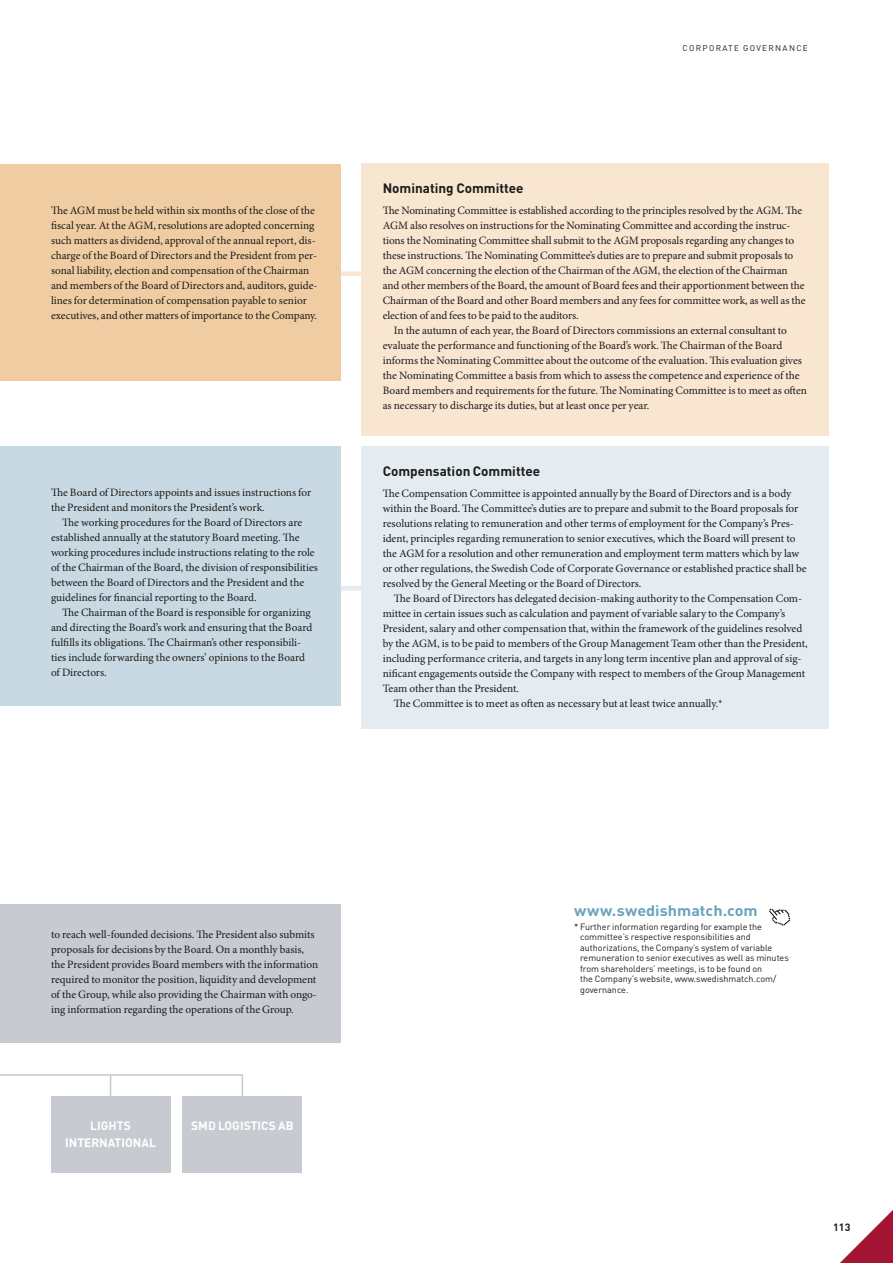
<style>
.page{position:relative;width:893px;height:1263px;background:#fff}
.page>*{position:absolute;margin:0;border:0;box-sizing:border-box;transform-origin:0 0}
.Länk{font:700 15px "DIN Pro";color:#69a4ba;scale:1.08 1}
.Rubrik_3__mellis{font:700 13.5px "DIN Pro";color:#1c1b1a}
.t1{font:700 12px "DIN Pro";color:#fff}
.Bröd_indrag_bolagsst{font:11.25px/15px "Minion Pro";letter-spacing:-.005em;color:#1c1b1a}
.Bröd_bolagsstyrning{font:11.25px/15px "Minion Pro";letter-spacing:-.005em;color:#1c1b1a}
.t2{font:700 10.5px "DIN Pro";color:#1c1b1a}
.Länktext{font:9px/10.5px "DIN Pro";color:#1c1b1a}
.t3{font:8.25px "DIN Pro";color:#1c1b1a}
</style>
<div class="page">
<div style="left:0;top:586px;width:388px;height:5px;background:#e4ecf1"></div>
<div style="left:0;top:271px;width:388px;height:5px;background:#f8e6d1"></div>
<svg style="left:0;top:1074px;width:243px;height:91px"></svg>
<div style="left:0;top:905px;width:340px;height:138px;background:#c8cad1"></div>
<div style="left:0;top:446px;width:340px;height:260px;background:#c8d9e3"></div>
<div style="left:361px;top:446px;width:468px;height:283px;background:#e4ecf1"></div>
<div style="left:361px;top:164px;width:468px;height:272px;background:#f8e6d1"></div>
<div style="left:0;top:164px;width:340px;height:217px;background:#f0cca2"></div>
<hr style="left:110px;top:1075px;width:1px;height:89px;background:#c8cad1">
<div style="left:51px;top:1096px;width:119px;height:76px;background:#c8cad1"></div>
<svg style="left:769px;top:908px;width:21px;height:18px"></svg>
<div style="left:183px;top:1096px;width:119px;height:76px;background:#c8cad1"></div>
<svg style="left:840px;top:1210px;width:53px;height:53px"></svg>
<p class="Bröd_bolagsstyrning" style="left:51px;top:203px;width:268px">The AGM must be held within six months of the close of the fiscal year. At the AGM, resolutions are adopted concerning such matters as dividend, approval of the annual report, dis&shy;charge of the Board of Directors and the President from per&shy;sonal liability, election and compensation of the Chairman and members of the Board of Directors and, auditors, guide&shy;lines for determination of compensation payable to senior executives, and other matters of importance to the Company.</p>
<p class="Bröd_bolagsstyrning" style="left:51px;top:486px;width:262px">The Board of Directors appoints and issues instructions for the President and monitors the President’s work.</p>
<p class="Bröd_indrag_bolagsst" style="left:51px;top:516px;width:268px;text-indent:11px">The working procedures for the Board of Directors are established annually at the statutory Board meeting. The working procedures include instructions relating to the role of the Chairman of the Board, the division of responsibilities between the Board of Directors and the President and the guidelines for financial reporting to the Board.</p>
<p class="Bröd_indrag_bolagsst" style="left:51px;top:606px;width:263px;text-indent:11px">The Chairman of the Board is responsible for organizing and directing the Board’s work and ensuring that the Board fulfills its obligations. The Chairman’s other responsibili&shy;ties include forwarding the owners’ opinions to the Board of Directors.</p>
<p class="t3" style="left:683px;top:42px;width:14px">Corporate</p>
<p class="t3" style="left:743px;top:42px;width:27px">governance</p>
<p class="Rubrik_3__mellis" style="left:383px;top:177px;width:142px">Nominating Committee</p>
<p class="Bröd_bolagsstyrning" style="left:383px;top:203px;width:424px">The Nominating Committee is established according to the principles resolved by the AGM. The AGM also resolves on instructions for the Nominating Committee and according the instruc&shy;tions the Nominating Committee shall submit to the AGM proposals regarding any changes to these instructions. The Nominating Committee’s duties are to prepare and submit proposals to the AGM concerning the election of the Chairman of the AGM, the election of the Chairman and other members of the Board, the amount of Board fees and their apportionment between the Chairman of the Board and other Board members and any fees for committee work, as well as the election of and fees to be paid to the auditors.</p>
<p class="Bröd_indrag_bolagsst" style="left:383px;top:323px;width:426px;text-indent:11px">In the autumn of each year, the Board of Directors commissions an external consultant to evaluate the performance and functioning of the Board’s work. The Chairman of the Board informs the Nominating Committee about the outcome of the evaluation. This evaluation gives the Nominating Committee a basis from which to assess the competence and experience of the Board members and requirements for the future. The Nominating Committee is to meet as often as necessary to discharge its duties, but at least once per year.</p>
<p class="Rubrik_3__mellis" style="left:383px;top:460px;width:159px">Compensation Committee</p>
<p class="Bröd_bolagsstyrning" style="left:383px;top:486px;width:425px">The Compensation Committee is appointed annually by the Board of Directors and is a body within the Board. The Committee’s duties are to prepare and submit to the Board proposals for resolutions relating to remuneration and other terms of employment for the Company’s Pres&shy;ident, principles regarding remuneration to senior executives, which the Board will present to the AGM for a resolution and other remuneration and employment term matters which by law or other regulations, the Swedish Code of Corporate Governance or established practice shall be resolved by the General Meeting or the Board of Directors.</p>
<p class="Bröd_indrag_bolagsst" style="left:383px;top:591px;width:426px;text-indent:11px">The Board of Directors has delegated decision-making authority to the Compensation Com&shy;mittee in certain issues such as calculation and payment of variable salary to the Company’s President, salary and other compensation that, within the framework of the guidelines resolved by the AGM, is to be paid to members of the Group Management Team other than the President, including performance criteria, and targets in any long term incentive plan and approval of sig&shy;nificant engagements outside the Company with respect to members of the Group Management Team other than the President.</p>
<p class="Bröd_indrag_bolagsst" style="left:394px;top:696px;width:330px">The Committee is to meet as often as necessary but at least twice annually.*</p>
<p class="Bröd_indrag_bolagsst" style="left:51px;top:927px;width:269px">to reach well-founded decisions. The President also submits proposals for decisions by the Board. On a monthly basis, the President provides Board members with the information required to monitor the position, liquidity and development of the Group, while also providing the Chairman with ongo&shy;ing information regarding the operations of the Group.</p>
<p class="t1" style="left:90px;top:1116px;width:42px">LIGHTS</p>
<p class="t1" style="left:65px;top:1132px;width:92px">INTERNATIONAL</p>
<p class="t1" style="left:191px;top:1116px;width:104px">SMD LOGISTICS AB</p>
<p class="Länk" style="left:574px;top:898px;width:172px">www.swedishmatch.com</p>
<p class="Länktext" style="left:580px;top:920px;width:210px;text-indent:-6px">* Further information regarding for example the committee’s respective responsibilities and authorizations, the Company’s system of variable remuneration to senior executives as well as minutes from shareholders’ meetings, is to be found on<br>the Company’s website, www.swedishmatch.com/ governance.</p>
<p class="t2" style="left:833px;top:1218px;width:19px">113</p>
</div>
